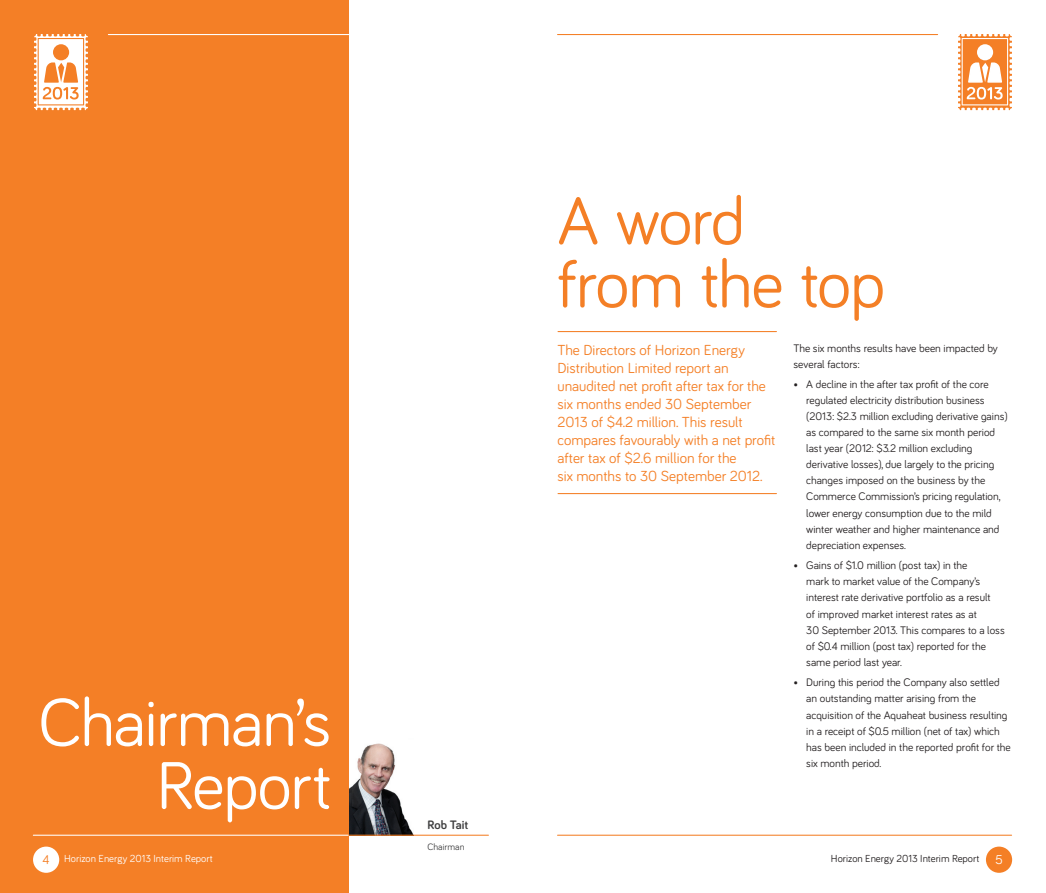
<style>
.page{position:relative;width:1046px;height:893px;background:#fff}
.page>*{position:absolute;margin:0;border:0;box-sizing:border-box;transform-origin:0 0}
.t1{font:69px/63px "Bariol";letter-spacing:-.02em;color:#fff;text-align:right}
.t2{font:69px/63px "Bariol";letter-spacing:-.02em;color:#f47f26}
.t3{font:15px/18px "Bariol";color:#f47f26}
.t4{font:700 12.6px "Bariol";color:#3e3e3f}
.t5{font:11.25px/16px "Bariol";color:#231f20}
.t6{font:10.5px "Bariol";color:#fff}
.t7{font:10.5px "Bariol";color:#231f20}
.t8{font:9.6px "Bariol";color:#3e3e3f}
.s1{font-size:13.2px;color:#f47f26}
.s2{font-size:13.2px;color:#fff}
</style>
<div class="page">
<img style="left:349px;top:743px;width:64px;height:92px">
<div style="left:0;top:0;width:349px;height:893px;background:#f47f26"></div>
<svg style="left:34px;top:34px;width:54px;height:76px"></svg>
<svg style="left:958px;top:34px;width:54px;height:76px"></svg>
<hr style="left:108px;top:34px;width:453px;height:1px;background:#fff">
<hr style="left:558px;top:34px;width:380px;height:1px;background:#f47f26">
<hr style="left:558px;top:331px;width:218px;height:1px;background:#f47f26">
<hr style="left:558px;top:493px;width:218px;height:1px;background:#f47f26">
<hr style="left:33px;top:835px;width:455px;height:1px;background:#f47f26">
<div style="left:986px;top:847px;width:26px;height:26px;background:#f47f26;border-radius:50%"></div>
<hr style="left:558px;top:835px;width:454px;height:1px;background:#f47f26">
<div style="left:33px;top:847px;width:26px;height:26px;background:#fff;border-radius:50%"></div>
<hr style="left:33px;top:835px;width:315px;height:1px;background:#fff">
<h1 class="t1" style="left:38px;top:688px;width:295px">Chairman’s<br>Report</h1>
<p class="t4" style="left:427px;top:816px;width:43px">Rob Tait</p>
<p class="t8" style="left:427px;top:840px;width:39px">Chairman</p>
<h1 class="t2" style="left:557px;top:186px;width:330px">A word from the top</h1>
<p class="t3" style="left:557px;top:341px;width:220px">The Directors of Horizon Energy Distribution Limited report an unaudited net profit after tax for the six months ended 30 September 2013 of $4.2 million. This result compares favourably with a net profit after tax of $2.6 million for the<br>six months to 30 September 2012.</p>
<p class="t5" style="left:793px;top:340px;width:206px">The six months results have been impacted by several factors:</p>
<p class="t5" style="left:806px;top:375px;width:203px;text-indent:-13px">• A decline in the after tax profit of the core regulated electricity distribution business (2013: $2.3 million excluding derivative gains) as compared to the same six month period last year (2012: $3.2 million excluding derivative losses), due largely to the pricing changes imposed on the business by the Commerce Commission’s pricing regulation, lower energy consumption due to the mild winter weather and higher maintenance and depreciation expenses.</p>
<p class="t5" style="left:806px;top:557px;width:200px;text-indent:-13px">• Gains of $1.0 million (post tax) in the<br>mark to market value of the Company’s interest rate derivative portfolio as a result<br>of improved market interest rates as at<br>30 September 2013. This compares to a loss of $0.4 million (post tax) reported for the same period last year.</p>
<p class="t5" style="left:806px;top:674px;width:206px;text-indent:-13px">• During this period the Company also settled an outstanding matter arising from the acquisition of the Aquaheat business resulting in a receipt of $0.5 million (net of tax) which has been included in the reported profit for the six month period.</p>
<p class="t6" style="left:43px;top:852px;width:172px"><span class="s1">4</span> Horizon Energy 2013 Interim Report</p>
<p class="t7" style="left:831px;top:852px;width:173px">Horizon Energy 2013 Interim Report <span class="s2">5</span></p>
</div>
